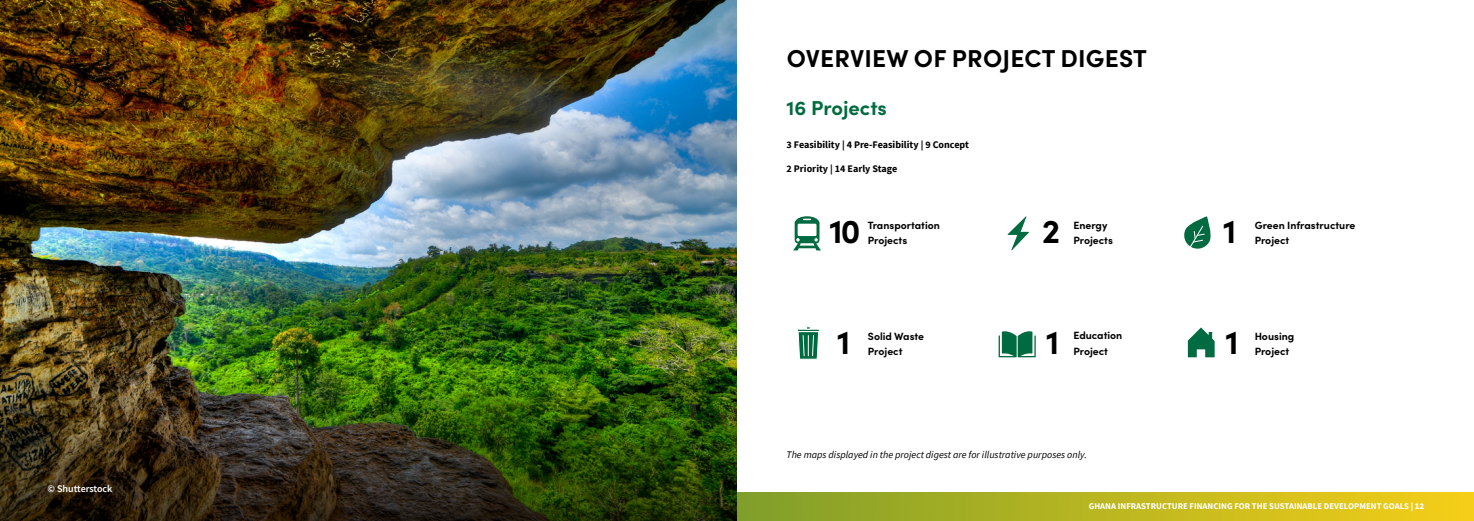
<style>
.page{position:relative;width:1474px;height:521px;background:#fff}
.page>*{position:absolute;margin:0;border:0;box-sizing:border-box;transform-origin:0 0}
.t1{font:700 33.43px "Sofia Pro";color:#000}
.t2{font:700 24.5px "Sofia Pro";letter-spacing:.01em;color:#000}
.t3{font:700 20.12px "Sofia Pro";color:#006b40}
.t4{font:700 10.5px/15.8px "Sofia Pro";color:#000}
.t5{font:italic 10.06px "Source Sans Pro";color:#000}
.t6{font:700 10.06px "Source Sans Pro";color:#000}
.t7{font:600 10.06px "Source Sans Pro";color:#fff}
.t8{font:700 8.75px "Source Sans Pro";color:#fff}
.s1{font-weight:900}
</style>
<div class="page">
<svg style="left:737px;top:492px;width:736px;height:29px;background:#bab620"></svg>
<img style="left:0;top:0;width:737px;height:306px">
<img style="left:0;top:306px;width:737px;height:215px">
<svg style="left:793px;top:216px;width:28px;height:34px"></svg>
<svg style="left:1007px;top:216px;width:22px;height:34px"></svg>
<svg style="left:797px;top:326px;width:22px;height:34px"></svg>
<svg style="left:998px;top:331px;width:37px;height:26px"></svg>
<svg style="left:1187px;top:327px;width:27px;height:31px"></svg>
<svg style="left:1184px;top:216px;width:27px;height:33px"></svg>
<p class="t7" style="left:48px;top:482px;width:66px">© Shutterstock</p>
<h2 class="t2" style="left:786px;top:40px;width:362px">OVERVIEW OF PROJECT DIGEST</h2>
<h3 class="t3" style="left:786px;top:92px;width:102px">16 Projects</h3>
<p class="t6" style="left:786px;top:138px;width:184px">3 Feasibility | 4 Pre-Feasibility | 9 Concept</p>
<p class="t6" style="left:786px;top:162px;width:112px">2 Priority | 14 Early Stage</p>
<h1 class="t1" style="left:829px;top:206px;width:32px">10</h1>
<p class="t4" style="left:867px;top:216px;width:74px">Transportation</p>
<p class="t4" style="left:867px;top:232px;width:41px">Projects</p>
<h1 class="t1" style="left:1042px;top:206px;width:20px">2</h1>
<p class="t4" style="left:1073px;top:216px;width:35px">Energy</p>
<p class="t4" style="left:1073px;top:232px;width:41px">Projects</p>
<p class="t4" style="left:867px;top:327px;width:58px">Solid Waste<br>Project</p>
<h1 class="t1" style="left:837px;top:317px;width:15px">1</h1>
<h1 class="t1" style="left:1046px;top:317px;width:15px">1</h1>
<p class="t4" style="left:1073px;top:327px;width:50px">Education</p>
<p class="t4" style="left:1073px;top:342px;width:36px">Project</p>
<p class="t5" style="left:786px;top:448px;width:302px">The maps displayed in the project digest are for illustrative purposes only.</p>
<h1 class="t1" style="left:1223px;top:206px;width:15px">1</h1>
<p class="t4" style="left:1254px;top:216px;width:102px">Green Infrastructure<br>Project</p>
<h1 class="t1" style="left:1225px;top:316px;width:15px">1</h1>
<p class="t4" style="left:1254px;top:327px;width:41px">Housing<br>Project</p>
<p class="t8" style="left:1088px;top:500px;width:337px">GHANA INFRASTRUCTURE FINANCING FOR THE SUSTAINABLE DEVELOPMENT GOALS <span class="s1">| 12</span></p>
</div>
